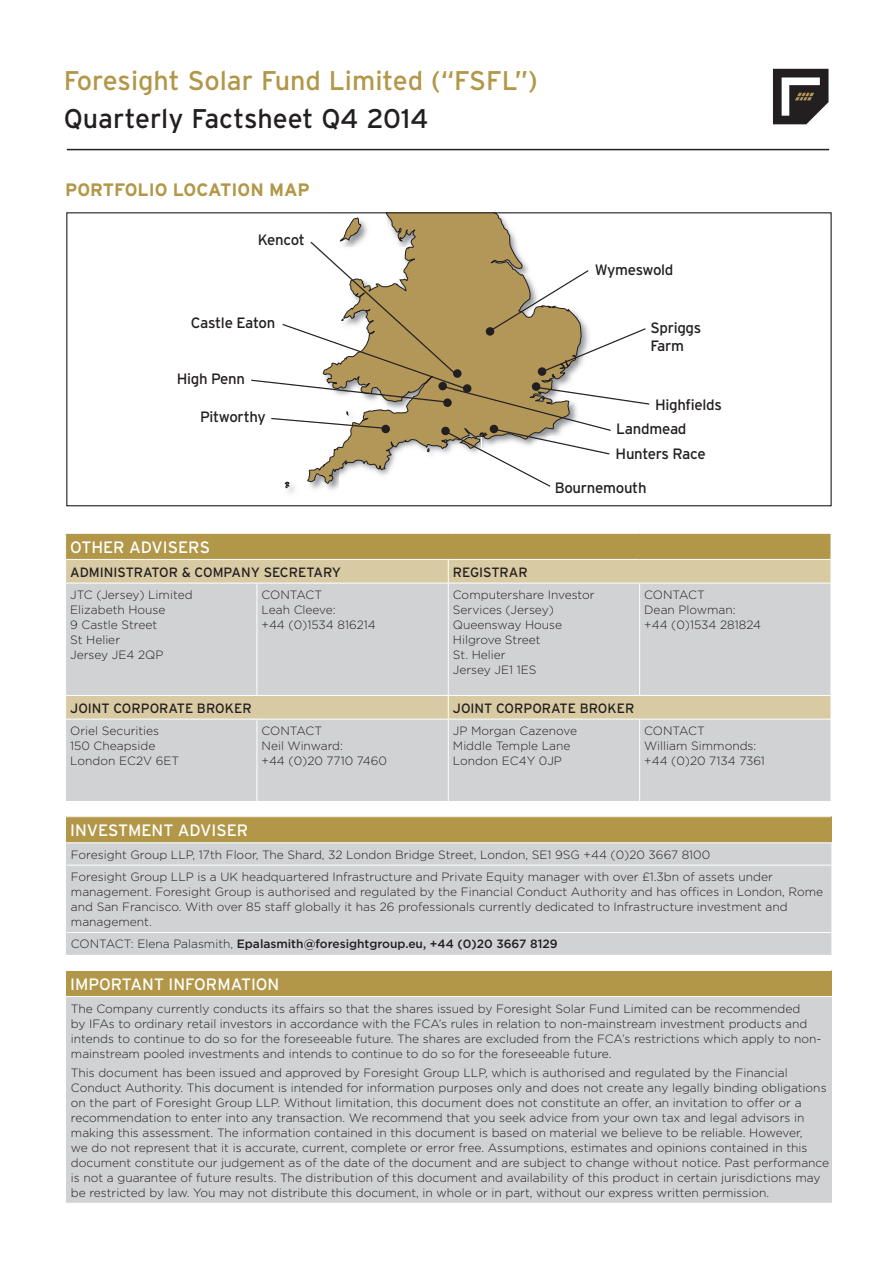
<style>
.page{position:relative;width:893px;height:1263px;background:#fff}
.page>*{position:absolute;margin:0;border:0;box-sizing:border-box;transform-origin:0 0}
.t1{font:27px "Interstate";color:#b19747}
.t2{font:27px "Interstate";color:#231f20}
.t3{font:700 18px "Interstate";color:#b19747}
.t4{font:16.5px "Interstate";color:#fff}
.t5{font:15px/18px "Interstate";letter-spacing:-.02em;color:#231f20}
.t6{font:13.5px "Interstate";color:#231f20}
.t7{font:300 12px/15px "Gotham";color:#231f20}
.t8{font:500 12px "Gotham";color:#231f20}
.s1{font-weight:300}
</style>
<div class="page">
<hr style="left:67px;top:149px;width:762px;height:1px;background:#231f20">
<svg style="left:773px;top:69px;width:55px;height:55px"></svg>
<svg style="left:356px;top:214px;width:160px;height:27px"></svg>
<svg style="left:340px;top:218px;width:22px;height:23px"></svg>
<svg style="left:251px;top:241px;width:399px;height:247px"></svg>
<div style="left:66px;top:533px;width:765px;height:26px;background:#b19747"></div>
<div style="left:66px;top:560px;width:765px;height:23px;background:#d8cba3"></div>
<svg style="left:66px;top:584px;width:765px;height:217px;background:#d1d1cf"></svg>
<hr style="left:65px;top:533px;width:192px;height:1px;background:#fff">
<hr style="left:257px;top:533px;width:191px;height:1px;background:#fff">
<hr style="left:448px;top:533px;width:192px;height:1px;background:#fff">
<hr style="left:640px;top:533px;width:191px;height:1px;background:#fff">
<svg style="left:65px;top:534px;width:1px;height:26px"></svg>
<svg style="left:448px;top:560px;width:1px;height:23px"></svg>
<hr style="left:257px;top:583px;width:1px;height:112px;background:#fff">
<hr style="left:448px;top:583px;width:1px;height:112px;background:#fff">
<hr style="left:639px;top:583px;width:1px;height:112px;background:#fff">
<hr style="left:65px;top:695px;width:192px;height:1px;background:#fff">
<hr style="left:257px;top:695px;width:191px;height:1px;background:#fff">
<hr style="left:448px;top:695px;width:192px;height:1px;background:#fff">
<svg style="left:448px;top:696px;width:1px;height:23px"></svg>
<hr style="left:640px;top:695px;width:191px;height:1px;background:#fff">
<hr style="left:65px;top:719px;width:192px;height:1px;background:#fff">
<hr style="left:257px;top:719px;width:191px;height:1px;background:#fff">
<hr style="left:257px;top:719px;width:1px;height:82px;background:#fff">
<hr style="left:448px;top:719px;width:192px;height:1px;background:#fff">
<hr style="left:448px;top:719px;width:1px;height:82px;background:#fff">
<hr style="left:640px;top:719px;width:191px;height:1px;background:#fff">
<hr style="left:639px;top:719px;width:1px;height:82px;background:#fff">
<div style="left:66px;top:817px;width:765px;height:26px;background:#b19747"></div>
<div style="left:66px;top:843px;width:765px;height:112px;background:#d1d2d4"></div>
<hr style="left:65px;top:842px;width:767px;height:1px;background:#fff">
<hr style="left:67px;top:865px;width:764px;height:1px;background:#fff">
<hr style="left:67px;top:932px;width:764px;height:1px;background:#fff">
<div style="left:66px;top:970px;width:765px;height:26px;background:#b19747"></div>
<div style="left:66px;top:996px;width:765px;height:207px;background:#d1d2d4"></div>
<hr style="left:66px;top:970px;width:765px;height:1px;background:#fff">
<hr style="left:65px;top:996px;width:767px;height:1px;background:#fff">
<h1 class="t1" style="left:64px;top:65px;width:475px">Foresight Solar Fund Limited (“FSFL”)</h1>
<h1 class="t2" style="left:64px;top:103px;width:366px">Quarterly Factsheet Q4 2014</h1>
<h2 class="t3" style="left:65px;top:179px;width:246px">PORTFOLIO LOCATION MAP</h2>
<p class="t5" style="left:258px;top:231px;width:49px">Kencot</p>
<p class="t5" style="left:191px;top:313px;width:86px">Castle Eaton</p>
<p class="t5" style="left:177px;top:369px;width:70px">High Penn</p>
<p class="t5" style="left:200px;top:407px;width:67px">Pitworthy</p>
<p class="t5" style="left:595px;top:261px;width:80px">Wymeswold</p>
<p class="t5" style="left:650px;top:319px;width:52px">Spriggs<br>Farm</p>
<p class="t5" style="left:655px;top:396px;width:68px">Highfields</p>
<p class="t5" style="left:616px;top:445px;width:92px">Hunters Race</p>
<p class="t5" style="left:616px;top:420px;width:72px">Landmead</p>
<p class="t5" style="left:555px;top:479px;width:93px">Bournemouth</p>
<h3 class="t4" style="left:70px;top:538px;width:141px">OTHER ADVISERS</h3>
<p class="t6" style="left:70px;top:564px;width:272px">ADMINISTRATOR &amp; COMPANY SECRETARY</p>
<p class="t6" style="left:453px;top:564px;width:76px">REGISTRAR</p>
<p class="t7" style="left:70px;top:587px;width:124px">JTC (Jersey) Limited<br>Elizabeth House<br>9 Castle Street<br>St Helier<br>Jersey JE4 2QP</p>
<p class="t7" style="left:262px;top:587px;width:116px">CONTACT<br>Leah Cleeve:<br>+44 (0)1534 816214</p>
<p class="t7" style="left:453px;top:587px;width:143px">Computershare Investor<br>Services (Jersey)<br>Queensway House<br>Hilgrove Street<br>St. Helier<br>Jersey JE1 1ES</p>
<p class="t7" style="left:644px;top:587px;width:118px">CONTACT<br>Dean Plowman: +44 (0)1534 281824</p>
<p class="t6" style="left:70px;top:700px;width:183px">JOINT CORPORATE BROKER</p>
<p class="t6" style="left:453px;top:700px;width:183px">JOINT CORPORATE BROKER</p>
<p class="t7" style="left:70px;top:723px;width:110px">Oriel Securities<br>150 Cheapside<br>London EC2V 6ET</p>
<p class="t7" style="left:262px;top:723px;width:127px">CONTACT<br>Neil Winward:<br>+44 (0)20 7710 7460</p>
<p class="t7" style="left:453px;top:723px;width:126px">JP Morgan Cazenove<br>Middle Temple Lane<br>London EC4Y 0JP</p>
<p class="t7" style="left:644px;top:723px;width:122px">CONTACT<br>William Simmonds: +44 (0)20 7134 7361</p>
<h3 class="t4" style="left:70px;top:821px;width:180px">INVESTMENT ADVISER</h3>
<p class="t7" style="left:71px;top:843px;width:703px;line-height:22.4px">Foresight Group LLP, 17th Floor, The Shard, 32 London Bridge Street, London, SE1 9SG +44 (0)20 3667 8100<br>Foresight Group LLP is a UK headquartered Infrastructure and Private Equity manager with over £1.3bn of assets under</p>
<p class="t7" style="left:71px;top:884px;width:754px">management. Foresight Group is authorised and regulated by the Financial Conduct Authority and has offices in London, Rome and San Francisco. With over 85 staff globally it has 26 professionals currently dedicated to Infrastructure investment and management.</p>
<p class="t8" style="left:71px;top:936px;width:488px"><span class="s1">CONTACT: Elena Palasmith,</span> Epalasmith@foresightgroup.eu, +44 (0)20 3667 8129</p>
<h3 class="t4" style="left:70px;top:975px;width:211px">IMPORTANT INFORMATION</h3>
<p class="t7" style="left:71px;top:1000px;width:752px">The Company currently conducts its affairs so that the shares issued by Foresight Solar Fund Limited can be recommended<br>by IFAs to ordinary retail investors in accordance with the FCA’s rules in relation to non-mainstream investment products and intends to continue to do so for the foreseeable future. The shares are excluded from the FCA’s restrictions which apply to non&shy;mainstream pooled investments and intends to continue to do so for the foreseeable future.</p>
<p class="t7" style="left:71px;top:1065px;width:760px">This document has been issued and approved by Foresight Group LLP, which is authorised and regulated by the Financial Conduct Authority. This document is intended for information purposes only and does not create any legally binding obligations on the part of Foresight Group LLP. Without limitation, this document does not constitute an offer, an invitation to offer or a recommendation to enter into any transaction. We recommend that you seek advice from your own tax and legal advisors in making this assessment. The information contained in this document is based on material we believe to be reliable. However,<br>we do not represent that it is accurate, current, complete or error free. Assumptions, estimates and opinions contained in this document constitute our judgement as of the date of the document and are subject to change without notice. Past performance is not a guarantee of future results. The distribution of this document and availability of this product in certain jurisdictions may be restricted by law. You may not distribute this document, in whole or in part, without our express written permission.</p>
</div>
